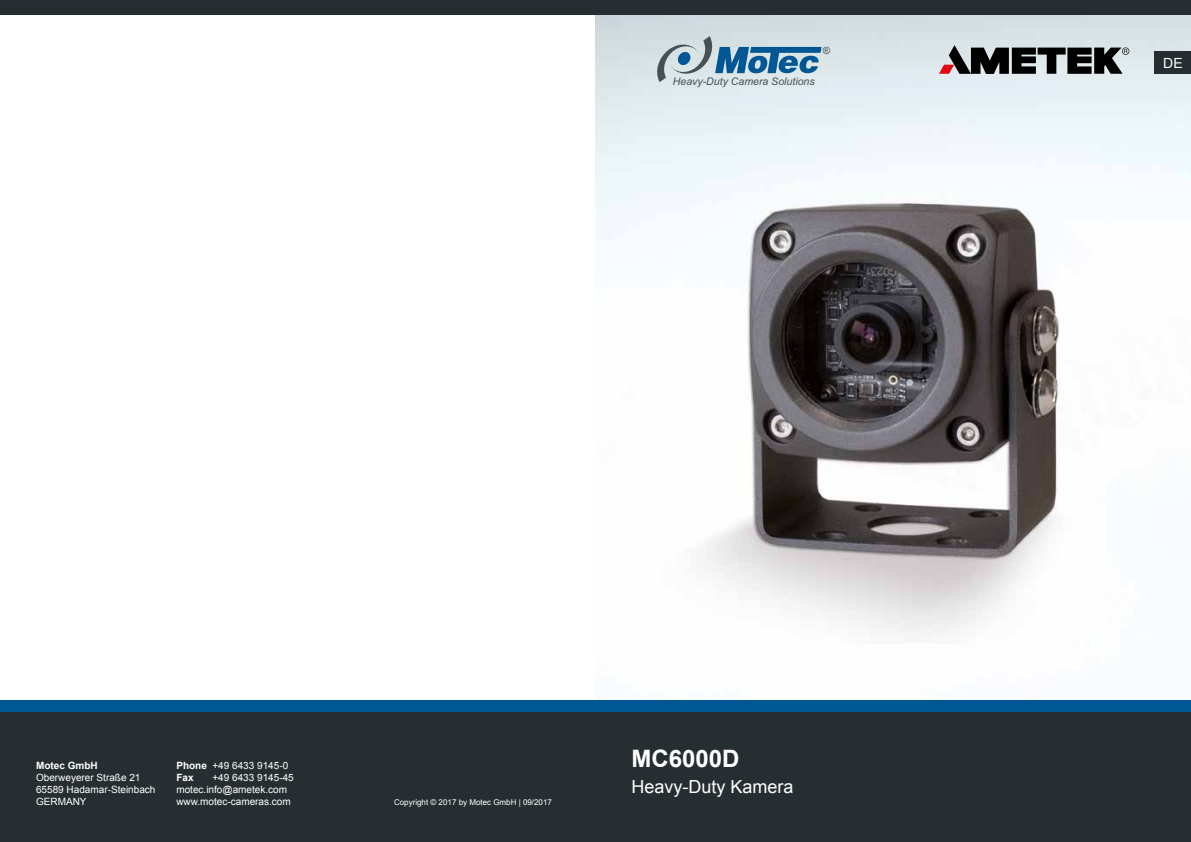
<style>
.page{position:relative;width:1191px;height:842px;background:#fff}
.page>*{position:absolute;margin:0;border:0;box-sizing:border-box;transform-origin:0 0}
.t1{font:700 24px "Arial";color:#fff}
.t2{font:18px "Arial";color:#fff}
.t3{font:14px "Arial";color:#fff}
.t4{font:italic 10.5px "Arial";color:#465055}
.t5{font:10px/12px "Arial";color:#fff}
.t6{font:700 10px "Arial";color:#fff}
.t7{font:10px "Arial";color:#465055}
.t8{font:8px "Arial";color:#fff}
.s1{font-weight:700}
</style>
<div class="page">
<div style="left:0;top:700px;width:604px;height:142px;background:#272e32"></div>
<div style="left:587px;top:700px;width:604px;height:142px;background:#272e32"></div>
<div style="left:0;top:0;width:604px;height:14px;background:#272e32"></div>
<div style="left:0;top:700px;width:1191px;height:11px;background:#005794"></div>
<img style="left:595px;top:14px;width:596px;height:621px">
<div style="left:587px;top:0;width:604px;height:14px;background:#272e32"></div>
<div style="left:1155px;top:51px;width:36px;height:23px;background:#272e32"></div>
<svg style="left:657px;top:36px;width:164px;height:46px;background:#95b4c6"></svg>
<svg style="left:939px;top:45px;width:190px;height:29px;background:#5d5d5f"></svg>
<p class="t7" style="left:822px;top:44px;width:9px">®</p>
<p class="t4" style="left:673px;top:75px;width:143px">Heavy-Duty Camera Solutions</p>
<p class="t6" style="left:36px;top:759px;width:63px">Motec GmbH</p>
<p class="t5" style="left:36px;top:771px;width:121px">Oberweyerer Straße 21<br>65589 Hadamar-Steinbach<br>GERMANY</p>
<p class="t5" style="left:176px;top:759px;width:113px"><span class="s1">Phone</span> +49 6433 9145-0<br><span class="s1">Fax</span></p>
<p class="t5" style="left:176px;top:771px;width:119px;text-indent:36px">+49 6433 9145-45 motec.info@ametek.com www.motec-cameras.com</p>
<p class="t8" style="left:394px;top:797px;width:159px">Copyright © 2017 by Motec GmbH | 09/2017</p>
<h1 class="t1" style="left:631px;top:742px;width:110px">MC6000D</h1>
<h2 class="t2" style="left:631px;top:775px;width:164px">Heavy-Duty Kamera</h2>
<h1 class="t1" style="left:669px;top:742px;width:88px">DE3000</h1>
<h3 class="t3" style="left:1163px;top:53px;width:21px">DE</h3>
</div>
